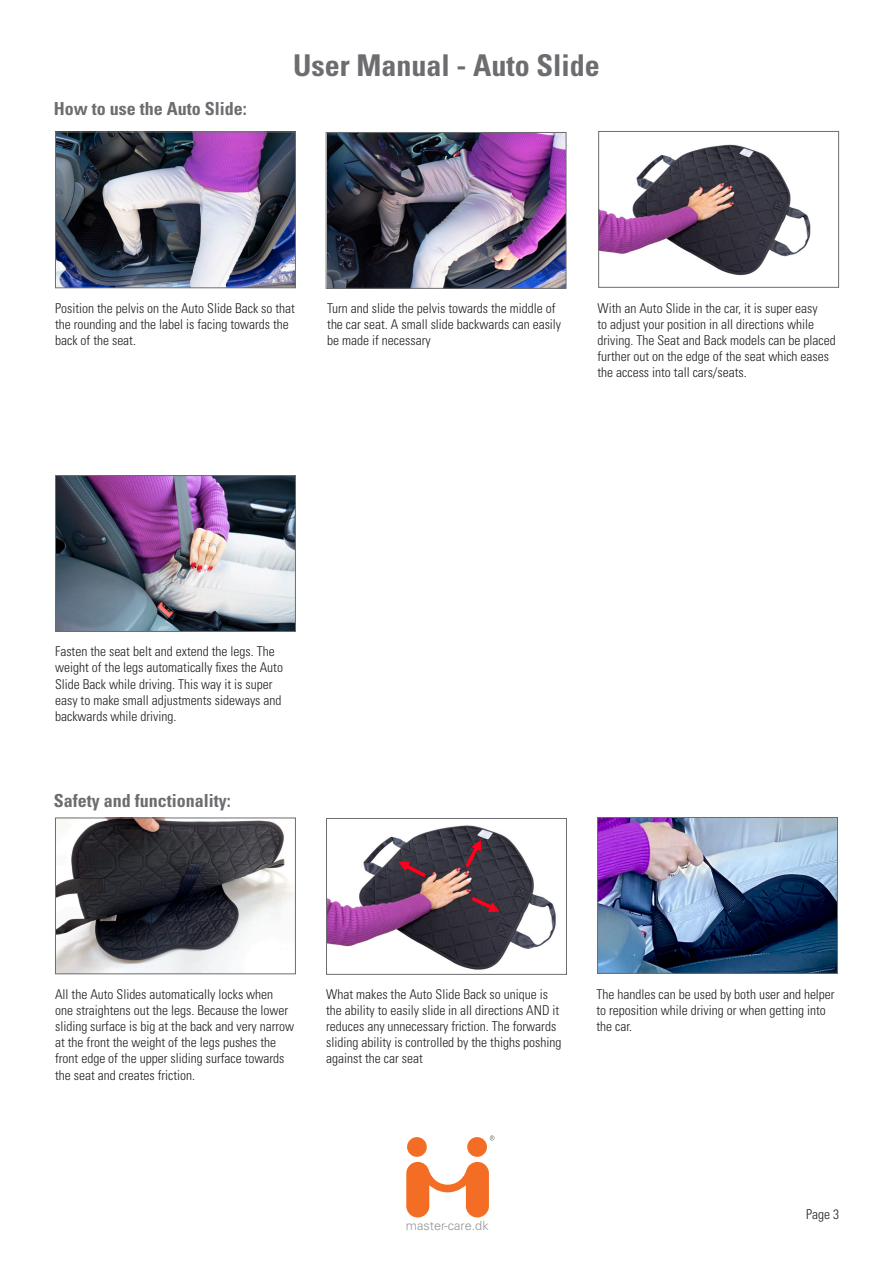
<style>
.page{position:relative;width:893px;height:1263px;background:#fff}
.page>*{position:absolute;margin:0;border:0;box-sizing:border-box;transform-origin:0 0}
.t1{font:700 condensed 30px "Univers LT Std";color:#6c6d70}
.Underoverskrift{font:700 condensed 18px "Univers LT Std";color:#6c6d70}
.t2{font:300 condensed 13.5px/16.2px "Univers LT Std";color:#231f20}
.t3{font:300 12.75px "Univers LT Std";color:#939598}
</style>
<div class="page">
<img style="left:600px;top:144px;width:211px;height:132px">
<div style="left:598px;top:131px;width:241px;height:157px;border:1px solid #6c6d70"></div>
<img style="left:328px;top:134px;width:236px;height:153px">
<div style="left:326px;top:132px;width:240px;height:157px;border:1px solid #6c6d70"></div>
<img style="left:57px;top:134px;width:237px;height:152px">
<div style="left:55px;top:132px;width:241px;height:156px;border:1px solid #6c6d70"></div>
<img style="left:57px;top:477px;width:237px;height:153px">
<div style="left:55px;top:475px;width:241px;height:157px;border:1px solid #6c6d70"></div>
<img style="left:599px;top:819px;width:237px;height:153px">
<div style="left:597px;top:817px;width:241px;height:157px;border:1px solid #6c6d70"></div>
<img style="left:328px;top:825px;width:228px;height:145px">
<div style="left:326px;top:818px;width:241px;height:157px;border:1px solid #6c6d70"></div>
<img style="left:57px;top:819px;width:237px;height:153px">
<div style="left:55px;top:817px;width:241px;height:157px;border:1px solid #6c6d70"></div>
<svg style="left:406px;top:1162px;width:83px;height:55px"></svg>
<div style="left:407px;top:1137px;width:20px;height:20px;background:#f36e24;border-radius:50%"></div>
<div style="left:467px;top:1137px;width:20px;height:20px;background:#f36e24;border-radius:50%"></div>
<svg style="left:490px;top:1135px;width:4px;height:5px"></svg>
<p class="Underoverskrift" style="left:54px;top:97px;width:194px">How to use the Auto Slide:</p>
<h1 class="t1" style="left:293px;top:47px;width:308px">User Manual - Auto Slide</h1>
<p class="t2" style="left:55px;top:300px;width:241px">Position the pelvis on the Auto Slide Back so that the rounding and the label is facing towards the back of the seat.</p>
<p class="t2" style="left:327px;top:300px;width:235px">Turn and slide the pelvis towards the middle of the car seat. A small slide backwards can easily be made if necessary</p>
<p class="t2" style="left:597px;top:300px;width:240px">With an Auto Slide in the car, it is super easy<br>to adjust your position in all directions while driving. The Seat and Back models can be placed further out on the edge of the seat which eases the access into tall cars/seats.</p>
<p class="t2" style="left:55px;top:643px;width:229px">Fasten the seat belt and extend the legs. The weight of the legs automatically fixes the Auto Slide Back while driving. This way it is super easy to make small adjustments sideways and backwards while driving.</p>
<p class="Underoverskrift" style="left:54px;top:789px;width:179px">Safety and functionality:</p>
<p class="t2" style="left:55px;top:986px;width:241px">All the Auto Slides automatically locks when one straightens out the legs. Because the lower sliding surface is big at the back and very narrow at the front the weight of the legs pushes the front edge of the upper sliding surface towards the seat and creates friction.</p>
<p class="t2" style="left:326px;top:986px;width:237px">What makes the Auto Slide Back so unique is the ability to easily slide in all directions AND it reduces any unnecessary friction. The forwards sliding ability is controlled by the thighs poshing against the car seat</p>
<p class="t2" style="left:596px;top:986px;width:240px">The handles can be used by both user and helper to reposition while driving or when getting into the car.</p>
<p class="t3" style="left:406px;top:1217px;width:84px">master-care.dk</p>
<p class="t2" style="left:806px;top:1206px;width:34px">Page 3</p>
</div>
